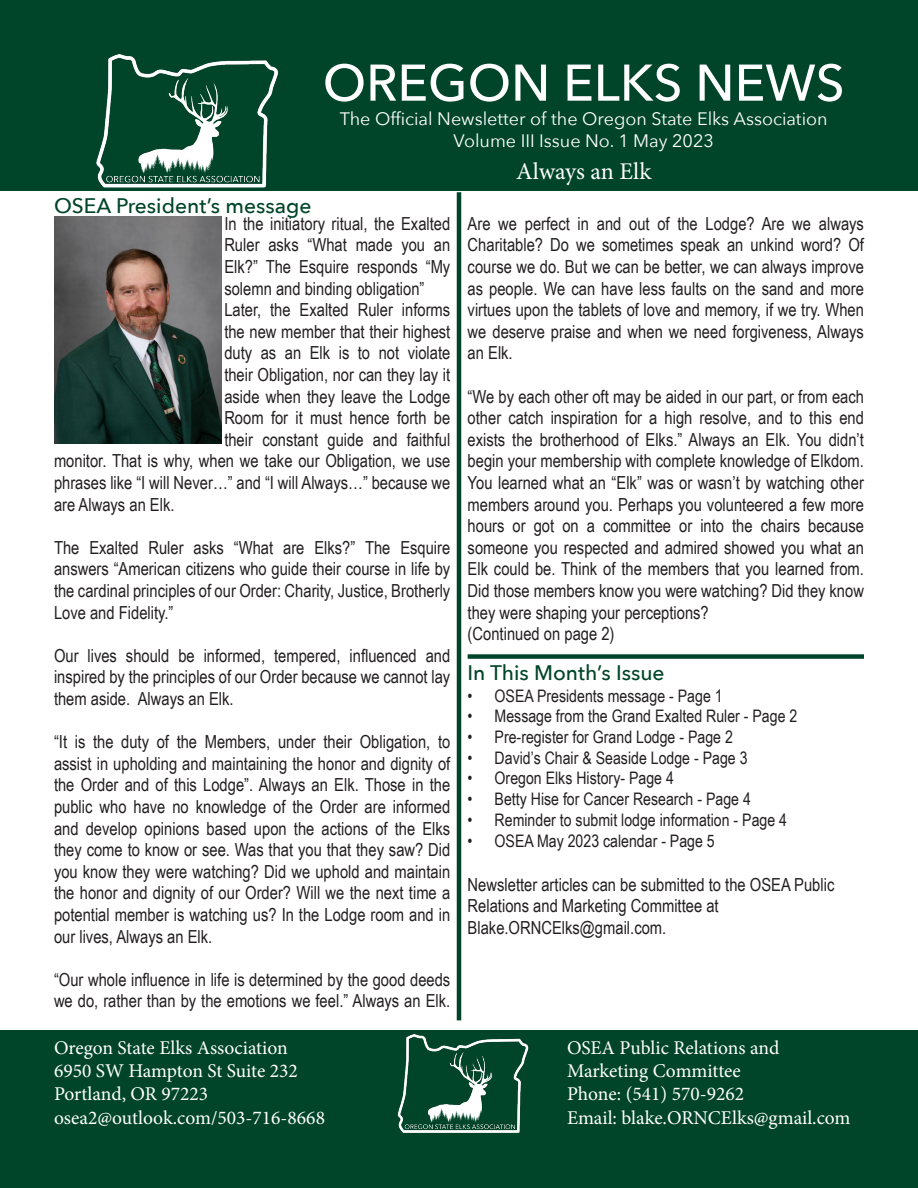
<style>
.page{position:relative;width:918px;height:1188px;background:#fff}
.page>*{position:absolute;margin:0;border:0;box-sizing:border-box;transform-origin:0 0}
.t1{font:500 51px "Avenir Next";color:#fff}
.t2{font:24px "Minion Pro";color:#fff}
.t3{font:500 21px "Avenir Next";color:#004529}
.t4{font:19.5px/23.4px "Minion Pro";color:#fff}
.t5{font:18px/21.6px "Arial Narrow";color:#231f20;text-align:justify}
.t6{font:18px "Avenir Next";color:#fff}
.t7{font:17.25px "Arial Narrow";color:#231f20}
</style>
<div class="page">
<div style="left:0;top:0;width:918px;height:190px;background:#004529"></div>
<div style="left:0;top:1030px;width:918px;height:158px;background:#004529"></div>
<hr style="left:457px;top:192px;width:4px;height:828px;background:#004529">
<img style="left:54px;top:217px;width:167px;height:226px">
<div style="left:468px;top:654px;width:396px;height:5px;background:#004529"></div>
<img style="left:96px;top:54px;width:182px;height:134px">
<img style="left:397px;top:1035px;width:132px;height:98px">
<p class="t1" style="left:323px;top:40px;width:523px">OREGON ELKS NEWS</p>
<p class="t6" style="left:340px;top:104px;width:489px">The Official Newsletter of the Oregon State Elks Association</p>
<p class="t6" style="left:454px;top:126px;width:262px">Volume III Issue No. 1 May 2023</p>
<p class="t3" style="left:54px;top:188px;width:259px">OSEA President’s message</p>
<p class="t5" style="left:224px;top:212px;width:228px">In the initiatory ritual, the Exalted Ruler asks “What made you an Elk?” The Esquire responds “My solemn and binding obligation”</p>
<p class="t5" style="left:224px;top:298px;width:227px">Later, the Exalted Ruler informs</p>
<p class="t5" style="left:224px;top:320px;width:228px">the new member that their highest</p>
<p class="t5" style="left:224px;top:342px;width:228px">duty as an Elk is to not violate</p>
<p class="t5" style="left:224px;top:363px;width:227px">their Obligation, nor can they lay it</p>
<p class="t5" style="left:224px;top:385px;width:227px">aside when they leave the Lodge</p>
<p class="t5" style="left:224px;top:406px;width:227px">Room for it must hence forth be</p>
<p class="t5" style="left:224px;top:428px;width:228px">their constant guide and faithful</p>
<p class="t5" style="left:54px;top:450px;width:398px">monitor. That is why, when we take our Obligation, we use</p>
<p class="t5" style="left:54px;top:471px;width:398px">phrases like “I will Never…” and “I will Always…” because we</p>
<p class="t5" style="left:54px;top:493px;width:122px">are Always an Elk.</p>
<p class="t5" style="left:54px;top:536px;width:398px">The Exalted Ruler asks “What are Elks?” The Esquire answers “American citizens who guide their course in life by the cardinal principles of our Order: Charity, Justice, Brotherly Love and Fidelity.”</p>
<p class="t5" style="left:54px;top:644px;width:398px">Our lives should be informed, tempered, influenced and inspired by the principles of our Order because we cannot lay them aside. Always an Elk.</p>
<p class="t5" style="left:54px;top:730px;width:398px">“It is the duty of the Members, under their Obligation, to assist in upholding and maintaining the honor and dignity of the Order and of this Lodge”. Always an Elk. Those in the public who have no knowledge of the Order are informed and develop opinions based upon the actions of the Elks they come to know or see. Was that you that they saw? Did you know they were watching? Did we uphold and maintain the honor and dignity of our Order? Will we the next time a potential member is watching us? In the Lodge room and in our lives, Always an Elk.</p>
<p class="t5" style="left:54px;top:968px;width:398px">“Our whole influence in life is determined by the good deeds we do, rather than by the emotions we feel.” Always an Elk.</p>
<p class="t4" style="left:54px;top:1036px;width:245px">Oregon State Elks Association<br>6950 SW Hampton St Suite 232</p>
<p class="t4" style="left:54px;top:1083px;width:156px">Portland, OR 97223</p>
<p class="t4" style="left:54px;top:1106px;width:273px">osea2@outlook.com/503-716-8668</p>
<p class="t2" style="left:516px;top:156px;width:137px">Always an Elk</p>
<p class="t5" style="left:468px;top:212px;width:398px">Are we perfect in and out of the Lodge? Are we always Charitable? Do we sometimes speak an unkind word? Of course we do. But we can be better, we can always improve as people. We can have less faults on the sand and more virtues upon the tablets of love and memory, if we try. When we deserve praise and when we need forgiveness, Always an Elk.</p>
<p class="t5" style="left:468px;top:385px;width:398px">“We by each other oft may be aided in our part, or from each other catch inspiration for a high resolve, and to this end exists the brotherhood of Elks.” Always an Elk. You didn’t begin your membership with complete knowledge of Elkdom.<br>You learned what an “Elk” was or wasn’t by watching other members around you. Perhaps you volunteered a few more hours or got on a committee or into the chairs because someone you respected and admired showed you what an Elk could be. Think of the members that you learned from.<br>Did those members know you were watching? Did they know they were shaping your perceptions?</p>
<p class="t5" style="left:468px;top:622px;width:148px">(Continued on page 2)</p>
<p class="t3" style="left:468px;top:655px;width:198px">In This Month’s Issue</p>
<p class="t7" style="left:468px;top:683px;width:257px">• OSEA Presidents message - Page 1</p>
<p class="t7" style="left:468px;top:704px;width:331px">• Message from the Grand Exalted Ruler - Page 2</p>
<p class="t7" style="left:468px;top:724px;width:267px">• Pre-register for Grand Lodge - Page 2</p>
<p class="t7" style="left:468px;top:745px;width:281px">• David’s Chair &amp; Seaside Lodge - Page 3</p>
<p class="t7" style="left:468px;top:766px;width:208px">• Oregon Elks History- Page 4</p>
<p class="t7" style="left:468px;top:786px;width:285px">• Betty Hise for Cancer Research - Page 4</p>
<p class="t7" style="left:468px;top:807px;width:321px">• Reminder to submit lodge information - Page 4</p>
<p class="t7" style="left:468px;top:829px;width:249px">• OSEA May 2023 calendar - Page 5</p>
<p class="t5" style="left:468px;top:873px;width:368px;text-align:left">Newsletter articles can be submitted to the OSEA Public<br>Relations and Marketing Committee at<br>Blake.ORNCElks@gmail.com.</p>
<p class="t4" style="left:567px;top:1036px;width:214px">OSEA Public Relations and<br>Marketing Committee</p>
<p class="t4" style="left:567px;top:1083px;width:179px">Phone: (541) 570-9262</p>
<p class="t4" style="left:567px;top:1106px;width:285px">Email: blake.ORNCElks@gmail.com</p>
</div>
